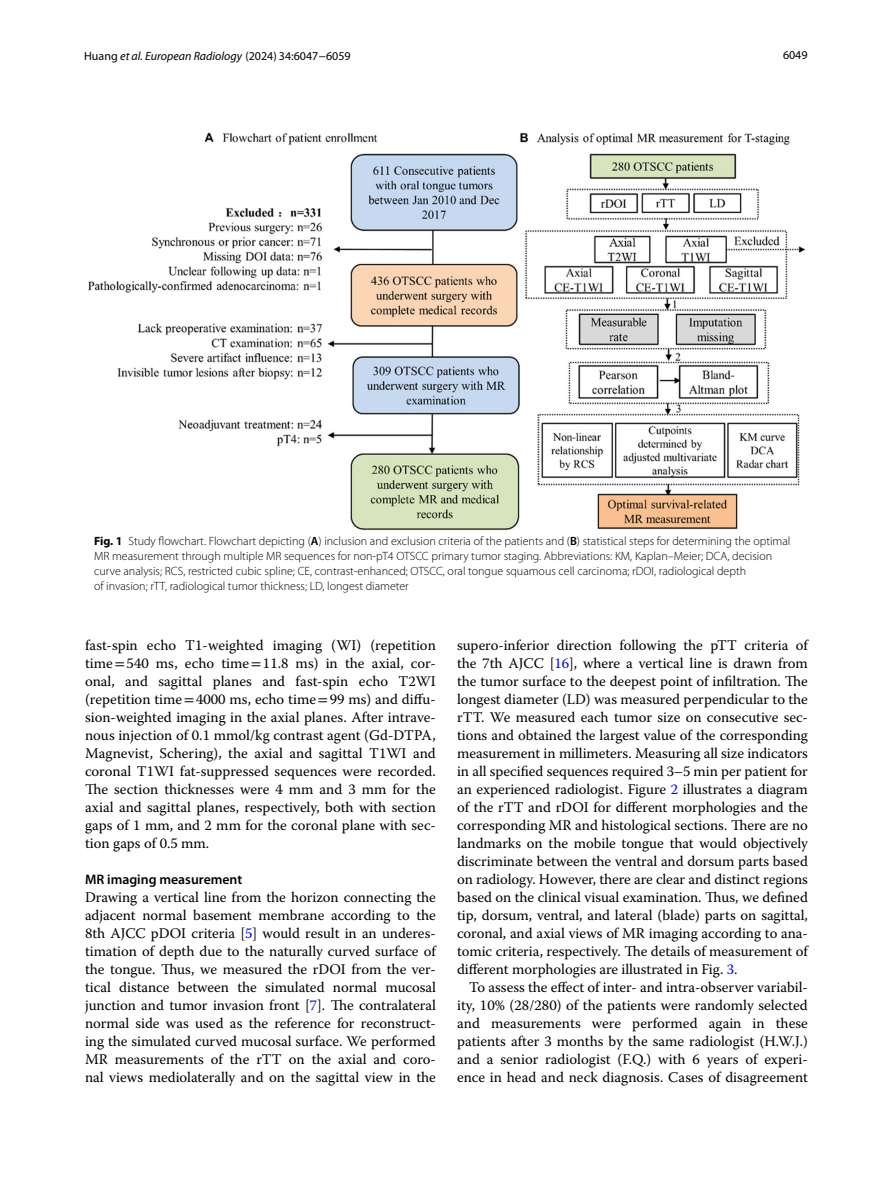
<style>
.page{position:relative;width:893px;height:1187px;background:#fff}
.page>*{position:absolute;margin:0;border:0;box-sizing:border-box;transform-origin:0 0}
.t1{font:14.7px/18px "Warnock Pro";color:#000;text-align:justify}
.t2{font:600 13.8px "Myriad Pro";color:#000}
.t3{font:300 12px/15px "Myriad Pro";color:#000}
.t4{font:italic 12px "Myriad Pro";color:#000}
.t5{font:12px "Myriad Pro";color:#000}
.s1{font-family:"Myriad Pro Regular 2";font-style:normal}
.s2{font-style:normal}
.s3{font-weight:700}
.s4{font-weight:600}
.s5{font-family:"STIX"}
.s6{color:#00f}
</style>
<div class="page">
<img style="left:88px;top:133px;width:717px;height:397px">
<p class="t4" style="left:84px;top:48px;width:268px"><span class="s1">Huang</span> et al. European Radiology <span class="s2">(2024) 34:6047-6059</span></p>
<p class="t5" style="left:783px;top:48px;width:26px">6049</p>
<p class="t3" style="left:94px;top:534px;width:698px"><span class="s3">Fig. 1</span> Study flowchart. Flowchart depicting (<span class="s4">A</span>) inclusion and exclusion criteria of the patients and (<span class="s4">B</span>) statistical steps for determining the optimal MR measurement through multiple MR sequences for non-pT4 OTSCC primary tumor staging. Abbreviations: KM, Kaplan–Meier; DCA, decision curve analysis; RCS, restricted cubic spline; CE, contrast-enhanced; OTSCC, oral tongue squamous cell carcinoma; rDOI, radiological depth<br>of invasion; rTT, radiological tumor thickness; LD, longest diameter</p>
<p class="t1" style="left:85px;top:636px;width:352px">fast-spin echo T1-weighted imaging (WI) (repetition time<span class="s5">=</span>540 ms, echo time<span class="s5">=</span>11.8 ms) in the axial, cor&shy;onal, and sagittal planes and fast-spin echo T2WI (repetition time<span class="s5">=</span>4000 ms, echo time<span class="s5">=</span>99 ms) and diffu&shy;sion-weighted imaging in the axial planes. After intrave&shy;nous injection of 0.1 mmol/kg contrast agent (Gd-DTPA, Magnevist, Schering), the axial and sagittal T1WI and coronal T1WI fat-suppressed sequences were recorded.<br>The section thicknesses were 4 mm and 3 mm for the axial and sagittal planes, respectively, both with section gaps of 1 mm, and 2 mm for the coronal plane with sec&shy;tion gaps of 0.5 mm.</p>
<p class="t2" style="left:85px;top:870px;width:159px">MR imaging measurement</p>
<p class="t1" style="left:85px;top:888px;width:352px">Drawing a vertical line from the horizon connecting the adjacent normal basement membrane according to the 8th AJCC pDOI criteria [<span class="s6">5</span>] would result in an underes&shy;timation of depth due to the naturally curved surface of the tongue. Thus, we measured the rDOI from the ver&shy;tical distance between the simulated normal mucosal junction and tumor invasion front [<span class="s6">7</span>]. The contralateral normal side was used as the reference for reconstruct&shy;ing the simulated curved mucosal surface. We performed MR measurements of the rTT on the axial and coro&shy;nal views mediolaterally and on the sagittal view in the</p>
<p class="t1" style="left:457px;top:636px;width:352px">supero-inferior direction following the pTT criteria of the 7th AJCC [<span class="s6">16</span>], where a vertical line is drawn from the tumor surface to the deepest point of infiltration. The longest diameter (LD) was measured perpendicular to the rTT. We measured each tumor size on consecutive sec&shy;tions and obtained the largest value of the corresponding measurement in millimeters. Measuring all size indicators in all specified sequences required 3–5 min per patient for an experienced radiologist. Figure <span class="s6">2</span> illustrates a diagram of the rTT and rDOI for different morphologies and the corresponding MR and histological sections. There are no landmarks on the mobile tongue that would objectively discriminate between the ventral and dorsum parts based on radiology. However, there are clear and distinct regions based on the clinical visual examination. Thus, we defined tip, dorsum, ventral, and lateral (blade) parts on sagittal, coronal, and axial views of MR imaging according to ana&shy;tomic criteria, respectively. The details of measurement of different morphologies are illustrated in Fig. <span class="s6">3</span>.</p>
<p class="t1" style="left:457px;top:978px;width:352px;text-indent:12px">To assess the effect of inter- and intra-observer variabil&shy;ity, 10% (28/280) of the patients were randomly selected and measurements were performed again in these patients after 3 months by the same radiologist (H.W.J.) and a senior radiologist (F.Q.) with 6 years of experi&shy;ence in head and neck diagnosis. Cases of disagreement</p>
</div>
